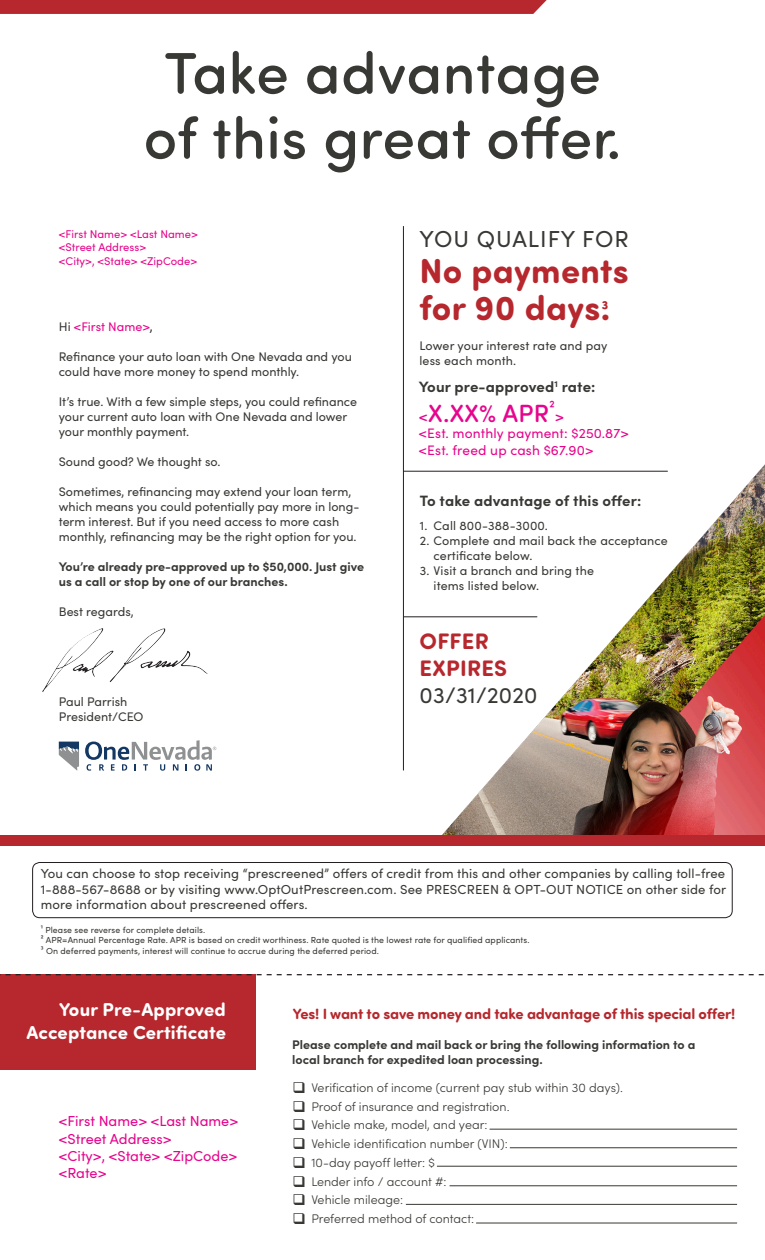
<style>
.page{position:relative;width:765px;height:1260px;background:#fff}
.page>*{position:absolute;margin:0;border:0;box-sizing:border-box;transform-origin:0 0}
.t1{font:500 58.75px/65px "Sofia Pro Soft";letter-spacing:.01em;color:#383935;text-align:center}
.t2{font:700 34.75px/37.5px "Sofia Pro Soft";letter-spacing:.01em;color:#b6282d}
.t3{font:500 25px "Sofia Pro Soft";color:#e6058c}
.t4{font:23.12px "Sofia Pro";letter-spacing:.04em;color:#383935}
.t5{font:700 22.5px "Sofia Pro Soft";letter-spacing:.01em;color:#b6282d}
.t6{font:22.5px "Sofia Pro";letter-spacing:.01em;color:#383935}
.t7{font:700 18.75px "Sofia Pro Soft";letter-spacing:.01em;color:#fff}
.t8{font:700 15px "Sofia Pro Soft";letter-spacing:-.01em;color:#b6282d}
.t9{font:700 15px "Sofia Pro";letter-spacing:.01em;color:#383935}
.t10{font:500 15px "Sofia Pro Soft";color:#e6058c}
.t11{font:14.5px "Sofia Pro";color:#e6058c}
.t12{font:13.75px "Sofia Pro";letter-spacing:.01em;color:#e6058c}
.t13{font:13.12px/15.4px "Sofia Pro";letter-spacing:.01em;color:#383935;text-align:justify}
.t14{font:12.5px/15px "Sofia Pro";color:#383935}
.t15{font:300 12.5px "Sofia Pro";color:#383935}
.t16{font:700 12.5px/15px "Sofia Pro";color:#383935}
.t17{font:12.5px "Sofia Pro";color:#e6058c}
.t18{font:11.25px "Sofia Pro";color:#e6058c}
.t19{font:8.75px "Sofia Pro";letter-spacing:.01em;color:#383935}
.s1{color:#383935}
.s2{color:#231f20}
.s3{font-size:20.25px}
.s4{font-size:15px}
</style>
<div class="page">
<img style="left:413px;top:464px;width:352px;height:371px">
<svg style="left:0;top:0;width:547px;height:14px"></svg>
<img style="left:42px;top:629px;width:166px;height:62px">
<svg style="left:59px;top:742px;width:20px;height:28px"></svg>
<svg style="left:85px;top:740px;width:131px;height:30px"></svg>
<div style="left:0;top:835px;width:765px;height:11px;background:#b6282d"></div>
<hr style="left:403px;top:226px;width:1px;height:544px;background:#231f20">
<hr style="left:403px;top:471px;width:265px;height:1px;background:#231f20">
<hr style="left:404px;top:617px;width:133px;height:1px;background:#231f20">
<div style="left:0;top:975px;width:256px;height:95px;background:#b6282d"></div>
<svg style="left:0;top:974px;width:764px;height:1px"></svg>
<div style="left:32px;top:862px;width:701px;height:56px;border:1px solid #231f20;border-radius:7px"></div>
<hr style="left:490px;top:1129px;width:247px;height:1px;background:#383935">
<hr style="left:406px;top:1204px;width:331px;height:1px;background:#383935">
<hr style="left:437px;top:1166px;width:300px;height:1px;background:#383935">
<hr style="left:510px;top:1148px;width:227px;height:1px;background:#383935">
<hr style="left:476px;top:1223px;width:261px;height:1px;background:#383935">
<hr style="left:450px;top:1186px;width:287px;height:1px;background:#383935">
<p class="t1" style="left:144px;top:37px;width:479px">Take advantage of this great offer.</p>
<p class="t18" style="left:59px;top:226px;width:141px">&lt;First Name&gt; &lt;Last Name&gt;</p>
<p class="t18" style="left:59px;top:239px;width:89px">&lt;Street Address&gt;</p>
<p class="t18" style="left:59px;top:253px;width:140px">&lt;City&gt;, &lt;State&gt; &lt;ZipCode&gt;</p>
<p class="t17" style="left:59px;top:318px;width:96px"><span class="s1">Hi</span> &lt;First Name&gt;<span class="s2">,</span></p>
<p class="t14" style="left:59px;top:349px;width:295px">Refinance your auto loan with One Nevada and you could have more money to spend monthly.</p>
<p class="t14" style="left:59px;top:394px;width:300px">It’s true. With a few simple steps, you could refinance your current auto loan with One Nevada and lower your monthly payment.</p>
<p class="t14" style="left:59px;top:454px;width:163px">Sound good? We thought so.</p>
<p class="t14" style="left:59px;top:484px;width:302px">Sometimes, refinancing may extend your loan term, which means you could potentially pay more in long&shy;term interest. But if you need access to more cash monthly, refinancing may be the right option for you.</p>
<p class="t16" style="left:59px;top:559px;width:307px">You’re already pre-approved up to $50,000. Just give us a call or stop by one of our branches.</p>
<p class="t14" style="left:59px;top:604px;width:76px">Best regards,</p>
<p class="t14" style="left:59px;top:694px;width:70px">Paul Parrish</p>
<p class="t14" style="left:59px;top:709px;width:86px">President/CEO</p>
<p class="t4" style="left:420px;top:222px;width:211px">YOU QUALIFY FOR</p>
<p class="t2" style="left:420px;top:250px;width:211px">No payments for 90 days.<span class="s3">³</span></p>
<p class="t14" style="left:420px;top:338px;width:189px">Lower your interest rate and pay less each month.</p>
<p class="t9" style="left:419px;top:375px;width:178px">Your pre-approved<sup>1</sup> rate:</p>
<p class="t3" style="left:419px;top:395px;width:137px"><span class="s4">&lt;</span>X.XX% APR<sup>²</sup></p>
<p class="t10" style="left:555px;top:406px;width:11px">&gt;</p>
<p class="t12" style="left:419px;top:423px;width:211px">&lt;Est. monthly payment: $250.87&gt;</p>
<p class="t12" style="left:419px;top:440px;width:176px">&lt;Est. freed up cash $67.90&gt;</p>
<p class="t9" style="left:420px;top:489px;width:223px">To take advantage of this offer:</p>
<p class="t14" style="left:420px;top:517px;width:130px">1. Call 800-388-3000.</p>
<p class="t14" style="left:434px;top:532px;width:236px;text-indent:-14px">2. Complete and mail back the acceptance certificate below.</p>
<p class="t14" style="left:420px;top:562px;width:176px">3. Visit a branch and bring the</p>
<p class="t14" style="left:434px;top:577px;width:107px">items listed below.</p>
<p class="t5" style="left:420px;top:625px;width:71px">OFFER</p>
<p class="t5" style="left:420px;top:652px;width:89px">EXPIRES</p>
<p class="t6" style="left:420px;top:679px;width:120px">03/31/2020</p>
<p class="t13" style="left:41px;top:865px;width:687px">You can choose to stop receiving “prescreened” offers of credit from this and other companies by calling toll-free 1-888-567-8688 or by visiting www.OptOutPrescreen.com. See PRESCREEN &amp; OPT-OUT NOTICE on other side for more information about prescreened offers.</p>
<p class="t19" style="left:41px;top:923px;width:166px">¹ Please see reverse for complete details.</p>
<p class="t19" style="left:41px;top:934px;width:490px">² APR=Annual Percentage Rate. APR is based on credit worthiness. Rate quoted is the lowest rate for qualified applicants.</p>
<p class="t19" style="left:41px;top:945px;width:340px">³ On deferred payments, interest will continue to accrue during the deferred period.</p>
<p class="t7" style="left:59px;top:996px;width:168px">Your Pre-Approved</p>
<p class="t7" style="left:26px;top:1018px;width:201px">Acceptance Certificate</p>
<p class="t11" style="left:59px;top:1110px;width:181px">&lt;First Name&gt; &lt;Last Name&gt;</p>
<p class="t11" style="left:59px;top:1128px;width:114px">&lt;Street Address&gt;</p>
<p class="t11" style="left:59px;top:1145px;width:180px">&lt;City&gt;, &lt;State&gt; &lt;ZipCode&gt;</p>
<p class="t11" style="left:59px;top:1163px;width:49px">&lt;Rate&gt;</p>
<p class="t8" style="left:293px;top:1003px;width:444px">Yes! I want to save money and take advantage of this special offer!</p>
<p class="t16" style="left:292px;top:1036px;width:405px">Please complete and mail back or bring the following information to a local branch for expedited loan processing.</p>
<p class="t15" style="left:311px;top:1079px;width:313px">Verification of income (current pay stub within 30 days).</p>
<p class="t15" style="left:311px;top:1097px;width:200px">Proof of insurance and registration.</p>
<p class="t15" style="left:311px;top:1116px;width:178px">Vehicle make, model, and year:</p>
<p class="t15" style="left:311px;top:1135px;width:198px">Vehicle identification number (VIN):</p>
<p class="t15" style="left:311px;top:1154px;width:125px">10-day payoff letter: $</p>
<p class="t15" style="left:311px;top:1172px;width:137px">Lender info / account #:</p>
<p class="t15" style="left:311px;top:1191px;width:93px">Vehicle mileage:</p>
<p class="t15" style="left:311px;top:1210px;width:164px">Preferred method of contact:</p>
</div>
